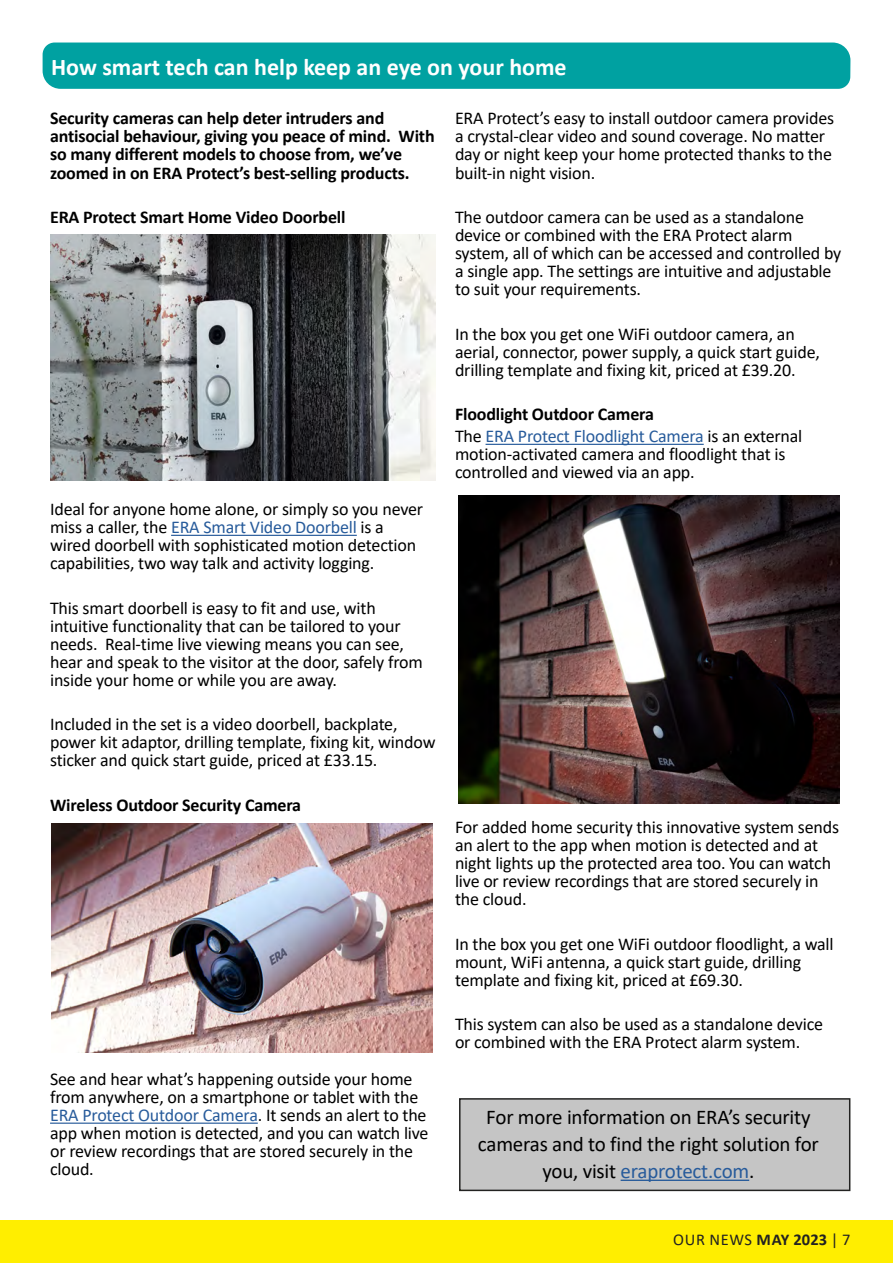
<style>
.page{position:relative;width:893px;height:1263px;background:#fff}
.page>*{position:absolute;margin:0;border:0;box-sizing:border-box;transform-origin:0 0}
.t1{font:700 24px "Calibri";color:#fff}
.t2{font:21px/27px "Calibri";letter-spacing:-.01em;color:#000;text-align:center}
.t3{font:18px/18px "Calibri";letter-spacing:-.01em;color:#000}
.t4{font:700 18px/18px "Calibri";letter-spacing:-.01em;color:#000}
.t5{font:18px/22.2px "Calibri";letter-spacing:-.01em;color:#275b9b}
.t6{font:16.5px "Calibri";letter-spacing:.04em;color:#222221}
.s1{font-weight:700;color:#000}
.s2{color:#000}
.s3{color:#275b9b}
.s4{font-weight:700}
</style>
<div class="page">
<div style="left:0;top:1220px;width:893px;height:43px;background:#fe0"></div>
<div style="left:459px;top:1098px;width:391px;height:93px;background:#c5c5c5;border:2px solid #222221"></div>
<div style="left:43px;top:43px;width:807px;height:46px;background:#00a1a1"></div>
<hr style="left:171px;top:535px;width:186px;height:1px;background:#275b9b">
<hr style="left:50px;top:1122px;width:208px;height:2px;background:#275b9b">
<hr style="left:486px;top:444px;width:218px;height:1px;background:#275b9b">
<hr style="left:621px;top:1179px;width:128px;height:2px;background:#275b9b">
<img style="left:458px;top:495px;width:381px;height:309px">
<img style="left:51px;top:823px;width:381px;height:230px">
<img style="left:51px;top:234px;width:384px;height:246px">
<h1 class="t1" style="left:51px;top:50px;width:517px">How smart tech can help keep an eye on your home</h1>
<p class="t4" style="left:50px;top:109px;width:386px">Security cameras can help deter intruders and antisocial behaviour, giving you peace of mind. With so many different models to choose from, we’ve zoomed in on ERA Protect’s best-selling products.</p>
<p class="t4" style="left:50px;top:208px;width:297px">ERA Protect Smart Home Video Doorbell</p>
<p class="t3" style="left:455px;top:109px;width:381px">ERA Protect’s easy to install outdoor camera provides a crystal-clear video and sound coverage. No matter day or night keep your home protected thanks to the built-in night vision.</p>
<p class="t3" style="left:455px;top:208px;width:388px">The outdoor camera can be used as a standalone device or combined with the ERA Protect alarm system, all of which can be accessed and controlled by a single app. The settings are intuitive and adjustable to suit your requirements.</p>
<p class="t3" style="left:455px;top:324px;width:366px">In the box you get one WiFi outdoor camera, an aerial, connector, power supply, a quick start guide, drilling template and fixing kit, priced at £39.20.</p>
<p class="t5" style="left:455px;top:402px;width:349px"><span class="s1">Floodlight Outdoor Camera<br></span><span class="s2">The</span> ERA Protect Floodlight Camera <span class="s2">is an external</span></p>
<p class="t3" style="left:455px;top:445px;width:332px">motion-activated camera and floodlight that is controlled and viewed via an app.</p>
<p class="t3" style="left:50px;top:500px;width:375px">Ideal for anyone home alone, or simply so you never miss a caller, the <span class="s3">ERA Smart Video Doorbell</span> is a wired doorbell with sophisticated motion detection capabilities, two way talk and activity logging.</p>
<p class="t3" style="left:50px;top:598px;width:374px">This smart doorbell is easy to fit and use, with intuitive functionality that can be tailored to your needs. Real-time live viewing means you can see, hear and speak to the visitor at the door, safely from inside your home or while you are away.</p>
<p class="t3" style="left:50px;top:715px;width:387px">Included in the set is a video doorbell, backplate, power kit adaptor, drilling template, fixing kit, window sticker and quick start guide, priced at £33.15.</p>
<p class="t4" style="left:50px;top:795px;width:253px">Wireless Outdoor Security Camera</p>
<p class="t3" style="left:50px;top:1070px;width:380px">See and hear what’s happening outside your home from anywhere, on a smartphone or tablet with the <span class="s3">ERA Protect Outdoor Camera</span>. It sends an alert to the app when motion is detected, and you can watch live or review recordings that are stored securely in the cloud.</p>
<p class="t3" style="left:455px;top:818px;width:386px">For added home security this innovative system sends an alert to the app when motion is detected and at night lights up the protected area too. You can watch live or review recordings that are stored securely in the cloud.</p>
<p class="t3" style="left:455px;top:934px;width:380px">In the box you get one WiFi outdoor floodlight, a wall mount, WiFi antenna, a quick start guide, drilling template and fixing kit, priced at £69.30.</p>
<p class="t3" style="left:455px;top:1015px;width:370px">This system can also be used as a standalone device or combined with the ERA Protect alarm system.</p>
<p class="t2" style="left:478px;top:1103px;width:342px">For more information on ERA’s security cameras and to find the right solution for you, visit <span class="s3">eraprotect.com</span>.</p>
<p class="t6" style="left:673px;top:1228px;width:179px">OUR NEWS <span class="s4">MAY 2023</span> | 7</p>
</div>
